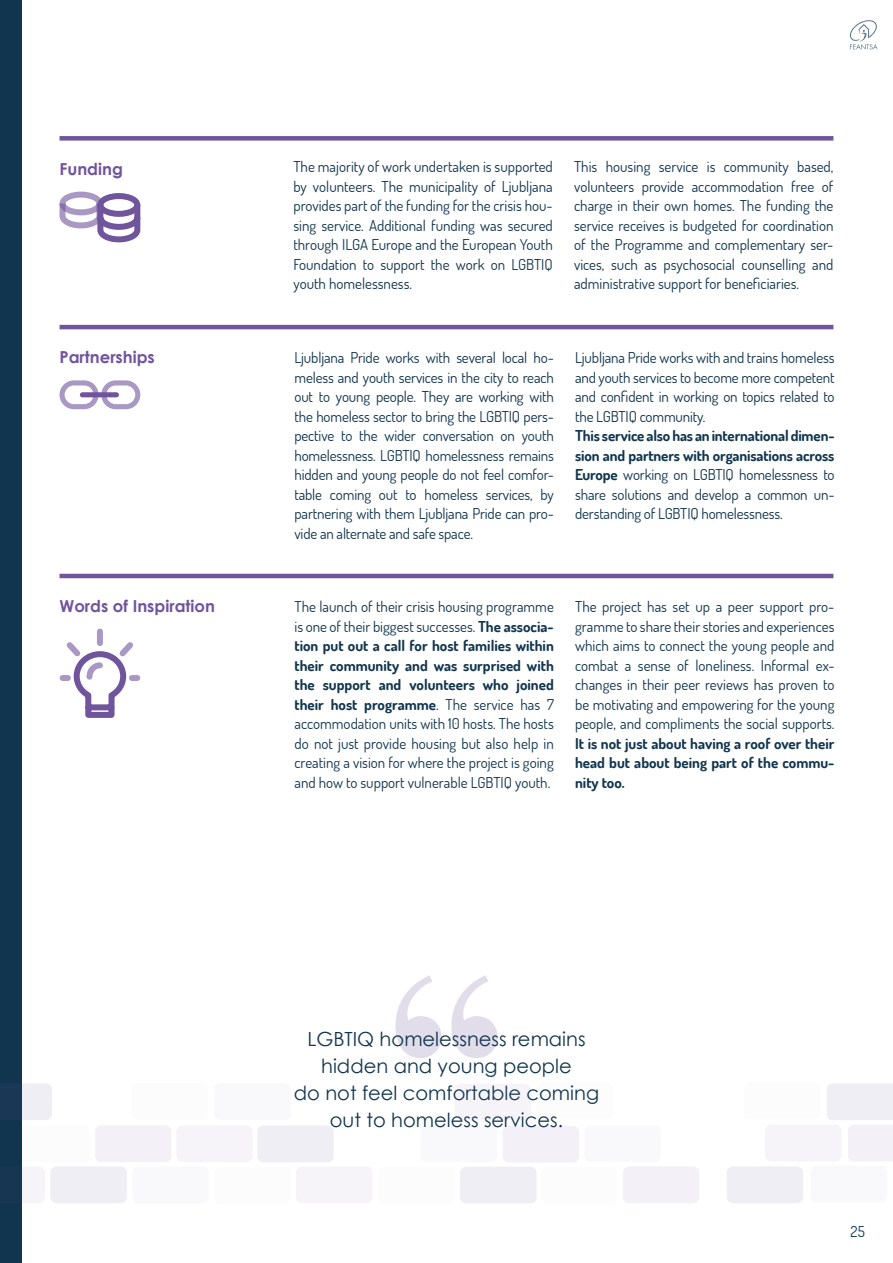
<style>
.page{position:relative;width:893px;height:1263px;background:#fff}
.page>*{position:absolute;margin:0;border:0;box-sizing:border-box;transform-origin:0 0}
.t1{font:19.5px/27px "Century Gothic";color:#11354e;text-align:center}
.t2{font:700 16.5px "Century Gothic";color:#70549c}
.t3{font:15px/19.5px "Dosis";color:#11354e;text-align:justify}
.t4{font:700 15px/19.5px "Dosis";color:#11354e;text-align:justify}
.s1{font-weight:700}
</style>
<div class="page">
<svg style="left:850px;top:20px;width:27px;height:30px"></svg>
<div style="left:0;top:0;width:21px;height:1263px;background:#11354e"></div>
<div style="left:60px;top:136px;width:773px;height:5px;background:#70549c"></div>
<div style="left:60px;top:192px;width:42px;height:23px;border:6px solid #70549c;border-radius:50%"></div>
<svg style="left:59px;top:197px;width:82px;height:46px"></svg>
<div style="left:97px;top:193px;width:43px;height:24px;border:6px solid #70549c;border-radius:50%"></div>
<hr style="left:60px;top:325px;width:773px;height:4px;background:#70549c">
<svg style="left:60px;top:380px;width:80px;height:29px"></svg>
<div style="left:80px;top:392px;width:39px;height:5px;background:#70549c;border-radius:3px"></div>
<hr style="left:60px;top:574px;width:773px;height:4px;background:#70549c">
<svg style="left:59px;top:628px;width:82px;height:90px"></svg>
<svg style="left:395px;top:975px;width:102px;height:83px"></svg>
<div style="left:50px;top:1166px;width:77px;height:37px;background:#f0eef5;border-radius:6px"></div>
<svg style="left:21px;top:1083px;width:31px;height:37px"></svg>
<div style="left:257px;top:1125px;width:77px;height:37px;background:#f0eef5;border-radius:6px"></div>
<div style="left:460px;top:1166px;width:77px;height:37px;background:#f0eef5;border-radius:6px"></div>
<div style="left:727px;top:1166px;width:76px;height:37px;background:#f0eef5;border-radius:6px"></div>
<svg style="left:14px;top:1126px;width:76px;height:36px"></svg>
<div style="left:132px;top:1166px;width:77px;height:37px;background:#f9f8fb;border-radius:6px"></div>
<div style="left:214px;top:1083px;width:77px;height:37px;background:#f9f8fb;border-radius:6px"></div>
<div style="left:421px;top:1125px;width:76px;height:37px;background:#f9f8fb;border-radius:6px"></div>
<div style="left:584px;top:1125px;width:77px;height:37px;background:#f9f8fb;border-radius:6px"></div>
<div style="left:811px;top:1166px;width:76px;height:36px;background:#f9f8fb;border-radius:6px"></div>
<div style="left:95px;top:1125px;width:77px;height:37px;background:#f3f1f7;border-radius:6px"></div>
<div style="left:623px;top:1166px;width:76px;height:37px;background:#f3f1f7;border-radius:6px"></div>
<div style="left:503px;top:1126px;width:76px;height:36px;background:#f3f1f7;border-radius:6px"></div>
<svg style="left:827px;top:1083px;width:66px;height:78px"></svg>
<div style="left:296px;top:1166px;width:76px;height:37px;background:#f6f4f9;border-radius:6px"></div>
<div style="left:176px;top:1125px;width:77px;height:37px;background:#f6f4f9;border-radius:6px"></div>
<div style="left:455px;top:1083px;width:76px;height:37px;background:#f6f4f9;border-radius:6px"></div>
<div style="left:765px;top:1125px;width:76px;height:36px;background:#f6f4f9;border-radius:6px"></div>
<svg style="left:21px;top:1166px;width:24px;height:37px"></svg>
<p class="t2" style="left:60px;top:156px;width:65px">Funding</p>
<p class="t3" style="left:293px;top:157px;width:261px">The majority of work undertaken is supported by volunteers. The municipality of Ljubljana provides part of the funding for the crisis hou&shy;sing service. Additional funding was secured through ILGA Europe and the European Youth Foundation to support the work on LGBTIQ youth homelessness.</p>
<p class="t3" style="left:574px;top:157px;width:261px">This housing service is community based, volunteers provide accommodation free of charge in their own homes. The funding the service receives is budgeted for coordination of the Programme and complementary ser&shy;vices, such as psychosocial counselling and administrative support for beneficiaries.</p>
<p class="t2" style="left:60px;top:345px;width:97px">Partnerships</p>
<p class="t3" style="left:294px;top:347px;width:261px">Ljubljana Pride works with several local ho&shy;meless and youth services in the city to reach out to young people. They are working with the homeless sector to bring the LGBTIQ pers&shy;pective to the wider conversation on youth homelessness. LGBTIQ homelessness remains hidden and young people do not feel comfor&shy;table coming out to homeless services, by partnering with them Ljubljana Pride can pro&shy;vide an alternate and safe space.</p>
<p class="t3" style="left:575px;top:347px;width:261px">Ljubljana Pride works with and trains homeless and youth services to become more competent and confident in working on topics related to the LGBTIQ community.</p>
<p class="t3" style="left:575px;top:425px;width:261px"><span class="s1">This service also has an international dimen&shy;sion and partners with organisations across Europe</span> working on LGBTIQ homelessness to share solutions and develop a common un&shy;derstanding of LGBTIQ homelessness.</p>
<p class="t2" style="left:60px;top:594px;width:157px">Words of Inspiration</p>
<p class="t3" style="left:294px;top:596px;width:261px">The launch of their crisis housing programme is one of their biggest successes. <span class="s1">The associa&shy;tion put out a call for host families within their community and was surprised with the support and volunteers who joined their host programme</span>. The service has 7 accommodation units with 10 hosts. The hosts do not just provide housing but also help in creating a vision for where the project is going and how to support vulnerable LGBTIQ youth.</p>
<p class="t3" style="left:575px;top:596px;width:261px">The project has set up a peer support pro&shy;gramme to share their stories and experiences which aims to connect the young people and combat a sense of loneliness. Informal ex&shy;changes in their peer reviews has proven to be motivating and empowering for the young people, and compliments the social supports.</p>
<p class="t4" style="left:575px;top:733px;width:261px">It is not just about having a roof over their head but about being part of the commu&shy;nity too.</p>
<h1 class="t1" style="left:294px;top:1025px;width:307px">LGBTIQ homelessness remains hidden and young people<br>do not feel comfortable coming out to homeless services.</h1>
<p class="t3" style="left:850px;top:1221px;width:16px">25</p>
</div>
